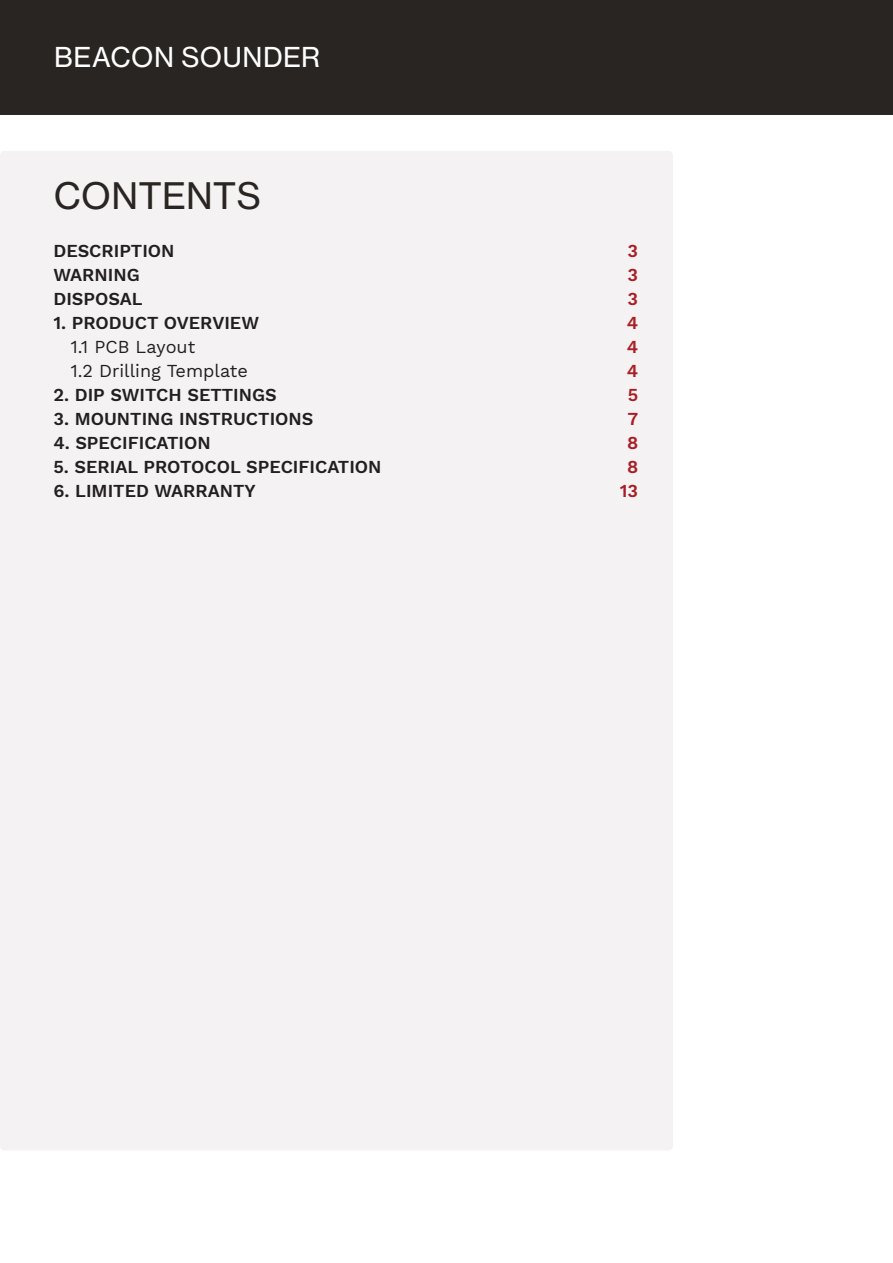
<style>
.page{position:relative;width:893px;height:1263px;background:#fff}
.page>*{position:absolute;margin:0;border:0;box-sizing:border-box;transform-origin:0 0}
.t1{font:36px "N Haas Grotesk TX Pro 55 Rg";letter-spacing:.005em;color:#2a2522}
.t2{font:27px "N Haas Grotesk TX Pro 55 Rg";letter-spacing:.02em;color:#fff}
.t3{font:600 18px "Work Sans";color:#231f20}
.t4{font:18px "Work Sans";color:#231f20}
.t5{font:600 18px "Work Sans";color:#a91d24}
</style>
<div class="page">
<div style="left:0;top:0;width:892px;height:115px;background:#292522"></div>
<svg style="left:892px;top:0;width:1px;height:115px"></svg>
<div style="left:0;top:151px;width:673px;height:999px;background:#f5f2f4;border-radius:4px"></div>
<h2 class="t2" style="left:54px;top:40px;width:267px">BEACON SOUNDER</h2>
<p class="t1" style="left:54px;top:173px;width:209px">CONTENTS</p>
<p class="t3" style="left:53px;top:240px;width:123px">DESCRIPTION</p>
<p class="t5" style="left:627px;top:240px;width:12px">3</p>
<p class="t3" style="left:53px;top:264px;width:88px">WARNING</p>
<p class="t5" style="left:627px;top:264px;width:12px">3</p>
<p class="t3" style="left:53px;top:288px;width:91px">DISPOSAL</p>
<p class="t5" style="left:628px;top:288px;width:12px">3</p>
<p class="t3" style="left:53px;top:312px;width:207px">1. PRODUCT OVERVIEW</p>
<p class="t5" style="left:627px;top:312px;width:13px">4</p>
<p class="t4" style="left:70px;top:336px;width:126px">1.1 PCB Layout</p>
<p class="t5" style="left:627px;top:336px;width:13px">4</p>
<p class="t4" style="left:70px;top:360px;width:179px">1.2 Drilling Template</p>
<p class="t5" style="left:627px;top:360px;width:13px">4</p>
<p class="t3" style="left:53px;top:384px;width:225px">2. DIP SWITCH SETTINGS</p>
<p class="t5" style="left:628px;top:384px;width:12px">5</p>
<p class="t3" style="left:53px;top:408px;width:262px">3. MOUNTING INSTRUCTIONS</p>
<p class="t5" style="left:627px;top:408px;width:12px">7</p>
<p class="t3" style="left:53px;top:432px;width:159px">4. SPECIFICATION</p>
<p class="t5" style="left:627px;top:432px;width:13px">8</p>
<p class="t3" style="left:53px;top:456px;width:330px">5. SERIAL PROTOCOL SPECIFICATION</p>
<p class="t5" style="left:627px;top:456px;width:13px">8</p>
<p class="t3" style="left:53px;top:480px;width:204px">6. LIMITED WARRANTY</p>
<p class="t5" style="left:620px;top:480px;width:20px">13</p>
</div>
